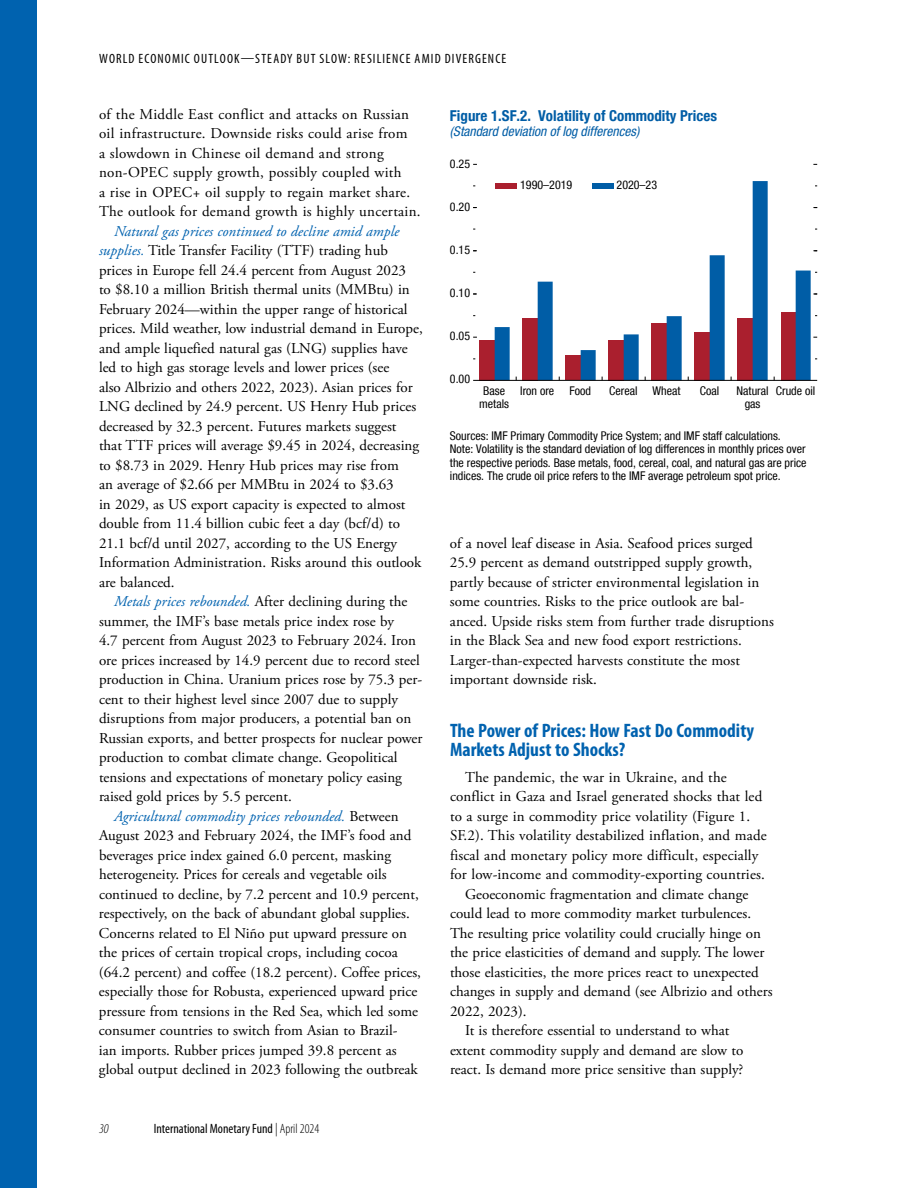
<style>
.page{position:relative;width:918px;height:1188px;background:#fff}
.page>*{position:absolute;margin:0;border:0;box-sizing:border-box;transform-origin:0 0}
.t1{font:700 condensed 19.5px/19.5px "Myriad Pro";color:#0062af}
.t2{font:15px/19.5px "Adobe Garamond Pro";color:#000}
.t3{font:15px/19.5px "Adobe Garamond Pro";letter-spacing:.02em;color:#000}
.t4{font:italic 15px "Adobe Garamond Pro";color:#0062af}
.t5{font:700 condensed 15px "Helvetica Neue LT Com";color:#005da6}
.t6{font:condensed 13.5px "Myriad Pro";letter-spacing:.08em;color:#000}
.t7{font:condensed 13.5px "Myriad Pro";color:#000}
.t8{font:italic condensed 13.5px "Helvetica Neue LT Com";color:#005da6}
.t9{font:italic 300 condensed 13.5px "Myriad Pro";color:#000}
.t10{font:condensed 12px/13.5px "Helvetica Neue LT Com";color:#000;text-align:center}
.s1{font-style:italic;color:#0062af}
.s2{font-style:normal;color:#000}
.s3{font-weight:300}
</style>
<div class="page">
<div style="left:0;top:0;width:37px;height:1188px;background:#0062af"></div>
<div style="left:480px;top:340px;width:15px;height:40px;background:#aa1f2e"></div>
<svg style="left:495px;top:327px;width:15px;height:53px"></svg>
<div style="left:781px;top:312px;width:15px;height:68px;background:#aa1f2e"></div>
<div style="left:523px;top:318px;width:15px;height:62px;background:#aa1f2e"></div>
<svg style="left:538px;top:282px;width:15px;height:98px"></svg>
<div style="left:695px;top:332px;width:15px;height:48px;background:#aa1f2e"></div>
<svg style="left:710px;top:255px;width:15px;height:125px;background:#0560a7"></svg>
<div style="left:652px;top:323px;width:15px;height:57px;background:#aa1f2e"></div>
<svg style="left:667px;top:316px;width:15px;height:64px"></svg>
<div style="left:609px;top:340px;width:15px;height:40px;background:#aa1f2e"></div>
<svg style="left:624px;top:334px;width:15px;height:46px"></svg>
<div style="left:566px;top:355px;width:15px;height:25px;background:#aa1f2e"></div>
<svg style="left:581px;top:350px;width:15px;height:30px"></svg>
<div style="left:738px;top:318px;width:15px;height:62px;background:#aa1f2e"></div>
<svg style="left:753px;top:181px;width:15px;height:199px;background:#0560a7"></svg>
<hr style="left:473px;top:380px;width:344px;height:1px;background:#000">
<svg style="left:796px;top:271px;width:21px;height:109px"></svg>
<div style="left:495px;top:183px;width:22px;height:5px;background:#aa1f2e"></div>
<div style="left:592px;top:183px;width:21px;height:5px;background:#005da6"></div>
<p class="t6" style="left:99px;top:51px;width:269px">WORLD ECONOMIC OUTLOOK—STEADY BUT SLOW: RESILIENCE</p>
<p class="t6" style="left:415px;top:51px;width:15px">AMID</p>
<p class="t6" style="left:445px;top:51px;width:45px">DIVERGENCE</p>
<p class="t3" style="left:99px;top:105px;width:323px">of the Middle East conflict and attacks on Russian oil infrastructure. Downside risks could arise from<br>a slowdown in Chinese oil demand and strong non-OPEC supply growth, possibly coupled with<br>a rise in OPEC+ oil supply to regain market share.<br>The outlook for demand growth is highly uncertain.</p>
<p class="t2" style="left:99px;top:222px;width:325px;text-indent:15px"><span class="s1">Natural gas prices continued to decline amid ample supplies.</span> Title Transfer Facility (TTF) trading hub prices in Europe fell 24.4 percent from August 2023<br>to $8.10 a million British thermal units (MMBtu) in February 2024—within the upper range of historical prices. Mild weather, low industrial demand in Europe, and ample liquefied natural gas (LNG) supplies have led to high gas storage levels and lower prices (see<br>also Albrizio and others 2022, 2023). Asian prices for LNG declined by 24.9 percent. US Henry Hub prices decreased by 32.3 percent. Futures markets suggest that TTF prices will average $9.45 in 2024, decreasing to $8.73 in 2029. Henry Hub prices may rise from<br>an average of $2.66 per MMBtu in 2024 to $3.63<br>in 2029, as US export capacity is expected to almost double from 11.4 billion cubic feet a day (bcf/d) to 21.1 bcf/d until 2027, according to the US Energy Information Administration. Risks around this outlook are balanced.</p>
<p class="t2" style="left:114px;top:592px;width:295px"><span class="s1">Metals prices rebounded.</span> After declining during the</p>
<p class="t2" style="left:99px;top:612px;width:297px">summer, the IMF’s base metals price index rose by</p>
<p class="t2" style="left:99px;top:631px;width:319px">4.7 percent from August 2023 to February 2024. Iron</p>
<p class="t2" style="left:99px;top:651px;width:322px">ore prices increased by 14.9 percent due to record steel</p>
<p class="t2" style="left:99px;top:670px;width:325px">production in China. Uranium prices rose by 75.3 per-</p>
<p class="t2" style="left:99px;top:690px;width:300px">cent to their highest level since 2007 due to supply</p>
<p class="t2" style="left:99px;top:709px;width:314px">disruptions from major producers, a potential ban on</p>
<p class="t2" style="left:99px;top:729px;width:325px">Russian exports, and better prospects for nuclear power</p>
<p class="t2" style="left:99px;top:748px;width:300px">production to combat climate change. Geopolitical</p>
<p class="t2" style="left:99px;top:768px;width:304px">tensions and expectations of monetary policy easing</p>
<p class="t2" style="left:99px;top:787px;width:194px">raised gold prices by 5.5 percent.</p>
<p class="t4" style="left:114px;top:807px;width:286px">Agricultural commodity prices rebounded. <span class="s2">Between</span></p>
<p class="t2" style="left:99px;top:826px;width:314px">August 2023 and February 2024, the IMF’s food and</p>
<p class="t2" style="left:99px;top:846px;width:294px">beverages price index gained 6.0 percent, masking</p>
<p class="t2" style="left:99px;top:865px;width:289px">heterogeneity. Prices for cereals and vegetable oils</p>
<p class="t2" style="left:99px;top:885px;width:321px">continued to decline, by 7.2 percent and 10.9 percent,</p>
<p class="t2" style="left:99px;top:904px;width:312px">respectively, on the back of abundant global supplies.</p>
<p class="t2" style="left:99px;top:924px;width:310px">Concerns related to El Niño put upward pressure on</p>
<p class="t2" style="left:99px;top:943px;width:300px">the prices of certain tropical crops, including cocoa</p>
<p class="t2" style="left:99px;top:963px;width:324px">(64.2 percent) and coffee (18.2 percent). Coffee prices,</p>
<p class="t2" style="left:99px;top:982px;width:320px">especially those for Robusta, experienced upward price</p>
<p class="t2" style="left:99px;top:1002px;width:321px">pressure from tensions in the Red Sea, which led some</p>
<p class="t2" style="left:99px;top:1021px;width:300px">consumer countries to switch from Asian to Brazil-</p>
<p class="t2" style="left:99px;top:1041px;width:299px">ian imports. Rubber prices jumped 39.8 percent as</p>
<p class="t2" style="left:99px;top:1060px;width:320px">global output declined in 2023 following the outbreak</p>
<p class="t9" style="left:99px;top:1122px;width:11px">30</p>
<p class="t7" style="left:154px;top:1122px;width:167px">INTERNATIONAL MONETARY FUND <span class="s3">| April 2024</span></p>
<p class="t5" style="left:450px;top:107px;width:269px">Figure 1.SF.2. Volatility of Commodity Prices</p>
<p class="t8" style="left:450px;top:123px;width:191px">(Standard deviation of log differences)</p>
<p class="t10" style="left:450px;top:157px;width:22px">0.25</p>
<p class="t10" style="left:450px;top:200px;width:22px">0.20</p>
<p class="t10" style="left:450px;top:243px;width:22px">0.15</p>
<p class="t10" style="left:450px;top:286px;width:22px">0.10</p>
<p class="t10" style="left:450px;top:329px;width:22px">0.05</p>
<p class="t10" style="left:450px;top:372px;width:22px">0.00</p>
<p class="t10" style="left:520px;top:178px;width:54px">1990–2019</p>
<p class="t10" style="left:617px;top:178px;width:42px">2020–23</p>
<p class="t10" style="left:479px;top:384px;width:31px">Base metals</p>
<p class="t10" style="left:520px;top:384px;width:35px">Iron ore</p>
<p class="t10" style="left:570px;top:384px;width:23px">Food</p>
<p class="t10" style="left:609px;top:384px;width:73px">Cereal Wheat</p>
<p class="t10" style="left:700px;top:384px;width:21px">Coal</p>
<p class="t10" style="left:737px;top:384px;width:33px">Natural gas</p>
<p class="t10" style="left:776px;top:384px;width:41px">Crude oil</p>
<p class="t10" style="left:450px;top:428px;width:358px;text-align:left">Sources: IMF Primary Commodity Price System; and IMF staff calculations.<br>Note: Volatility is the standard deviation of log differences in monthly prices over the respective periods. Base metals, food, cereal, coal, and natural gas are price indices. The crude oil price refers to the IMF average petroleum spot price.</p>
<p class="t2" style="left:450px;top:534px;width:325px">of a novel leaf disease in Asia. Seafood prices surged 25.9 percent as demand outstripped supply growth, partly because of stricter environmental legislation in some countries. Risks to the price outlook are bal&shy;anced. Upside risks stem from further trade disruptions in the Black Sea and new food export restrictions.<br>Larger-than-expected harvests constitute the most important downside risk.</p>
<h1 class="t1" style="left:450px;top:721px;width:306px">The Power of Prices: How Fast Do Commodity<br>Markets Adjust to Shocks?</h1>
<p class="t2" style="left:465px;top:768px;width:263px">The pandemic, the war in Ukraine, and the</p>
<p class="t2" style="left:450px;top:787px;width:314px">conflict in Gaza and Israel generated shocks that led</p>
<p class="t2" style="left:450px;top:807px;width:302px">to a surge in commodity price volatility (Figure 1.</p>
<p class="t2" style="left:450px;top:826px;width:318px">SF.2). This volatility destabilized inflation, and made</p>
<p class="t2" style="left:450px;top:846px;width:310px">fiscal and monetary policy more difficult, especially</p>
<p class="t2" style="left:450px;top:865px;width:316px">for low-income and commodity-exporting countries.</p>
<p class="t2" style="left:465px;top:885px;width:285px">Geoeconomic fragmentation and climate change</p>
<p class="t2" style="left:450px;top:904px;width:303px">could lead to more commodity market turbulences.</p>
<p class="t2" style="left:450px;top:924px;width:313px">The resulting price volatility could crucially hinge on</p>
<p class="t2" style="left:450px;top:943px;width:316px">the price elasticities of demand and supply. The lower</p>
<p class="t2" style="left:450px;top:963px;width:310px">those elasticities, the more prices react to unexpected</p>
<p class="t2" style="left:450px;top:982px;width:324px">changes in supply and demand (see Albrizio and others</p>
<p class="t2" style="left:450px;top:1002px;width:78px">2022, 2023).</p>
<p class="t2" style="left:465px;top:1021px;width:266px">It is therefore essential to understand to what</p>
<p class="t2" style="left:450px;top:1041px;width:295px">extent commodity supply and demand are slow to</p>
<p class="t2" style="left:450px;top:1060px;width:295px">react. Is demand more price sensitive than supply?</p>
</div>
